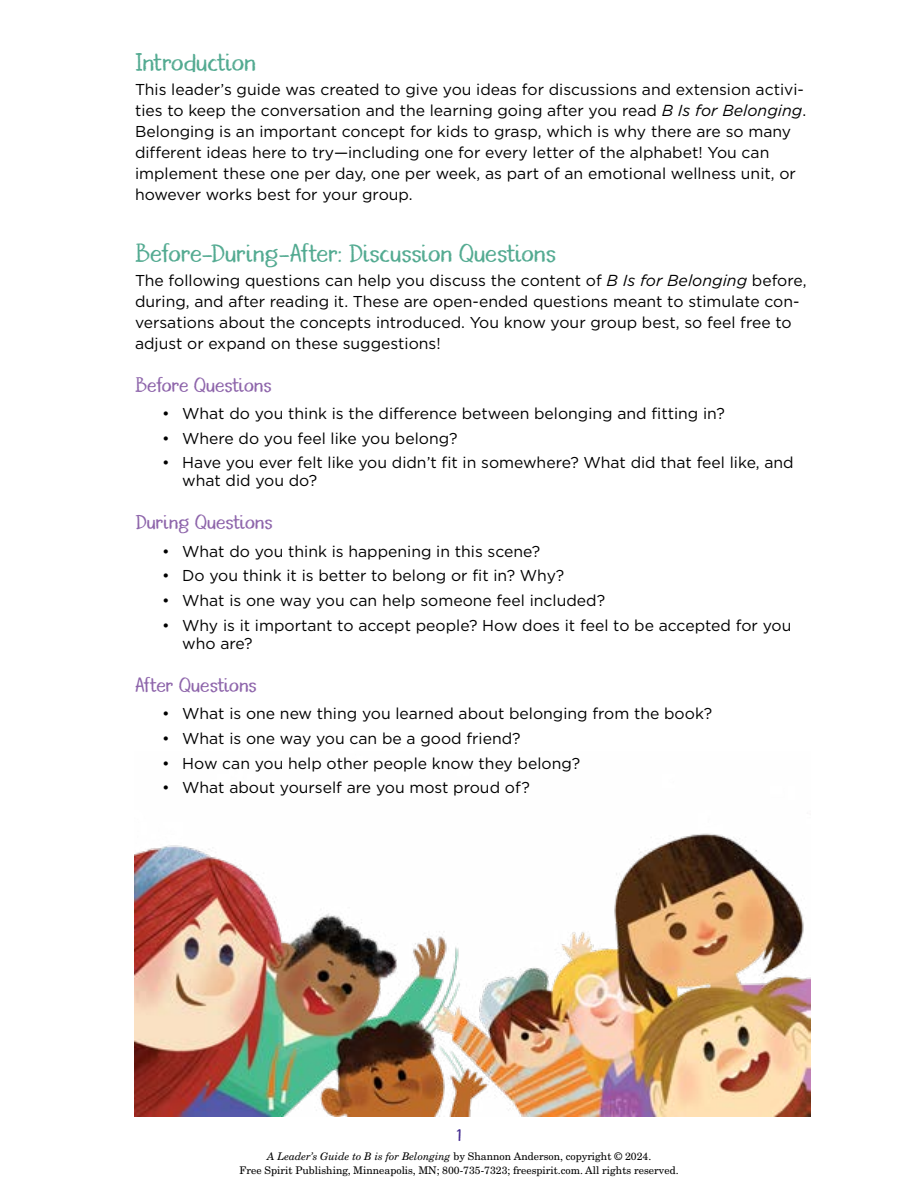
<style>
.page{position:relative;width:918px;height:1188px;background:#fff}
.page>*{position:absolute;margin:0;border:0;box-sizing:border-box;transform-origin:0 0}
.t1{font:22.5px "Borrowdale";color:#53aa91}
.t2{font:18px "Borrowdale";color:#8d64aa}
.t3{font:16.5px "Borrowdale";color:#472f92}
.t4{font:15.75px/21px "Gotham";color:#000}
.t5{font:10.5px/13.5px "New Century Schlbk LT Std";color:#000;text-align:center}
.s1{font-style:italic;font-size:15.9px}
.s2{font-style:italic}
</style>
<div class="page">
<img style="left:134px;top:833px;width:677px;height:284px">
<h1 class="t1" style="left:135px;top:47px;width:123px">Introduction</h1>
<p class="t4" style="left:135px;top:79px;width:673px">This leader’s guide was created to give you ideas for discussions and extension activi&shy;ties to keep the conversation and the learning going after you read <span class="s1">B Is for Belonging</span>.<br>Belonging is an important concept for kids to grasp, which is why there are so many different ideas here to try—including one for every letter of the alphabet! You can implement these one per day, one per week, as part of an emotional wellness unit, or however works best for your group.</p>
<h1 class="t1" style="left:135px;top:238px;width:422px">Before-During-After: Discussion Questions</h1>
<p class="t4" style="left:135px;top:269px;width:673px">The following questions can help you discuss the content of <span class="s1">B Is for Belonging</span> before, during, and after reading it. These are open-ended questions meant to stimulate con&shy;versations about the concepts introduced. You know your group best, so feel free to adjust or expand on these suggestions!</p>
<p class="t2" style="left:135px;top:372px;width:138px">Before Questions</p>
<p class="t4" style="left:162px;top:403px;width:564px">• What do you think is the difference between belonging and fitting in?</p>
<p class="t4" style="left:162px;top:427px;width:297px">• Where do you feel like you belong?</p>
<p class="t4" style="left:182px;top:454px;width:613px;line-height:18px;text-indent:-20px">• Have you ever felt like you didn’t fit in somewhere? What did that feel like, and what did you do?</p>
<p class="t2" style="left:135px;top:510px;width:139px">During Questions</p>
<p class="t4" style="left:162px;top:540px;width:380px">• What do you think is happening in this scene?</p>
<p class="t4" style="left:162px;top:565px;width:404px">• Do you think it is better to belong or fit in? Why?</p>
<p class="t4" style="left:162px;top:590px;width:445px">• What is one way you can help someone feel included?</p>
<p class="t4" style="left:182px;top:616px;width:611px;line-height:18px;text-indent:-20px">• Why is it important to accept people? How does it feel to be accepted for you who are?</p>
<p class="t2" style="left:135px;top:673px;width:123px">After Questions</p>
<p class="t4" style="left:162px;top:703px;width:552px">• What is one new thing you learned about belonging from the book?</p>
<p class="t4" style="left:162px;top:727px;width:360px">• What is one way you can be a good friend?</p>
<p class="t4" style="left:162px;top:752px;width:420px">• How can you help other people know they belong?</p>
<p class="t4" style="left:162px;top:777px;width:369px">• What about yourself are you most proud of?</p>
<p class="t3" style="left:457px;top:1124px;width:6px">1</p>
<p class="t5" style="left:240px;top:1150px;width:441px"><span class="s2">A Leader’s Guide to B is for Belonging</span> by Shannon Anderson, copyright © 2024.<br>Free Spirit Publishing, Minneapolis, MN; 800-735-7323; freespirit.com. All rights reserved.</p>
</div>
